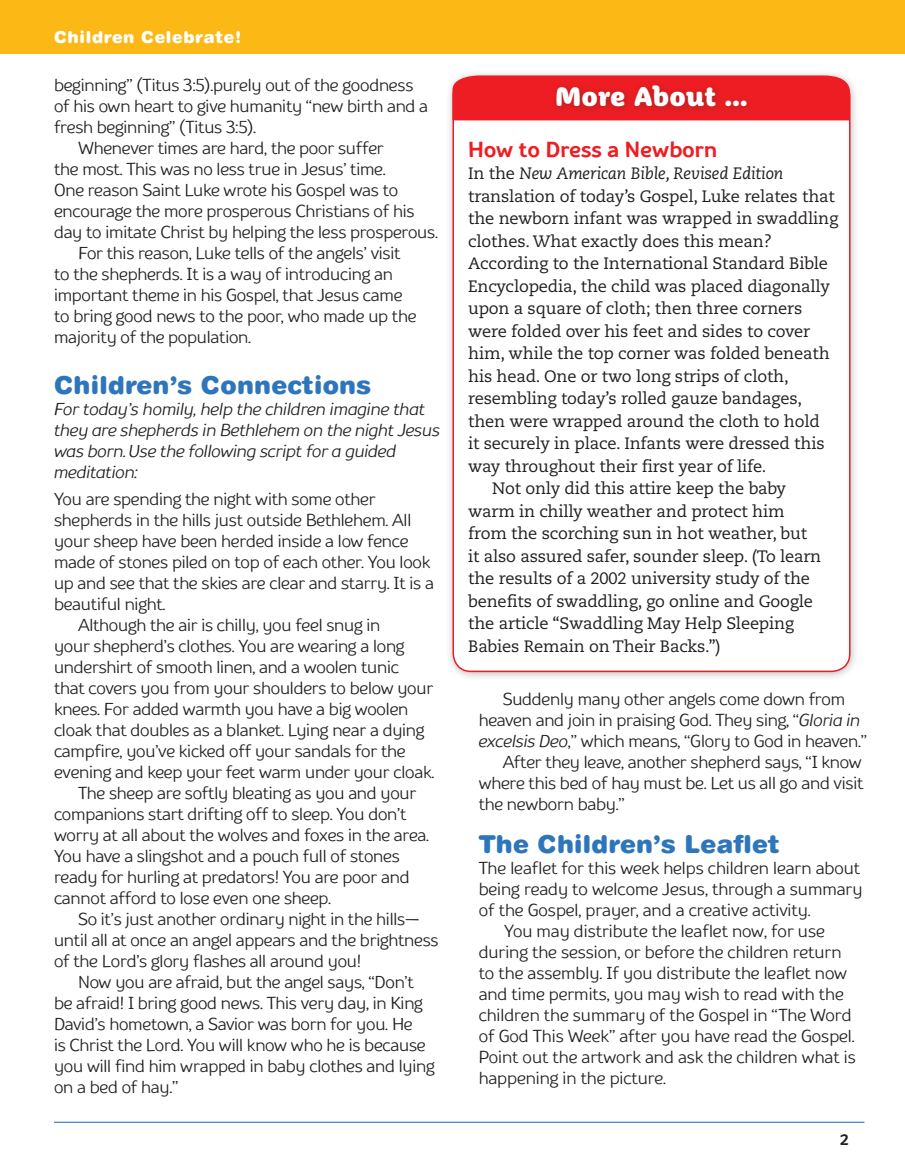
<style>
.page{position:relative;width:905px;height:1175px;background:#fff}
.page>*{position:absolute;margin:0;border:0;box-sizing:border-box;transform-origin:0 0}
.t1{font:27px "Winniethe Hoop";letter-spacing:.01em;color:#fff}
.t2{font:24.75px "Swiss 721 BT Black Rounded";letter-spacing:.01em;color:#2e76bc}
.t3{font:700 21.75px "TT Souses";letter-spacing:.01em;color:#ee1d23}
.t4{font:17.25px "TT Souses";letter-spacing:-.01em;color:#231f20}
.t5{font:italic 17.25px/21px "TT Souses";letter-spacing:-.01em;color:#231f20}
.t6{font:16.5px "Caecilia LT Std";letter-spacing:-.01em;color:#231f20}
.t7{font:italic 16.5px "Caecilia LT Std";letter-spacing:-.01em;color:#231f20}
.t8{font:16.5px "Swiss 721 BT Black Rounded";letter-spacing:.04em;color:#fff}
.t9{font:700 15px "TT Souses";color:#231f20}
.s1{font-style:normal}
.s2{font-style:italic}
</style>
<div class="page">
<div style="left:0;top:0;width:904px;height:53px;background:#fcb814"></div>
<hr style="left:54px;top:1121px;width:810px;height:1px;background:#2e76bc">
<div style="left:445px;top:70px;width:414px;height:611px;background:#231f20;opacity:.3"></div>
<div style="left:453px;top:78px;width:396px;height:593px;background:#fff;border-radius:18px"></div>
<div style="left:452px;top:75px;width:397px;height:45px;background:#ee1d23"></div>
<div style="left:549px;top:79px;width:206px;height:37px;background:#231f20;opacity:.3"></div>
<p class="t8" style="left:54px;top:27px;width:189px">Children Celebrate!</p>
<p class="t4" style="left:54px;top:73px;width:361px">beginning” (Titus 3:5).purely out of the goodness</p>
<p class="t4" style="left:54px;top:94px;width:375px">of his own heart to give humanity “new birth and a</p>
<p class="t4" style="left:54px;top:115px;width:203px">fresh beginning” (Titus 3:5).</p>
<p class="t4" style="left:78px;top:136px;width:307px">Whenever times are hard, the poor suffer</p>
<p class="t4" style="left:54px;top:157px;width:333px">the most. This was no less true in Jesus’ time.</p>
<p class="t4" style="left:54px;top:178px;width:346px">One reason Saint Luke wrote his Gospel was to</p>
<p class="t4" style="left:54px;top:199px;width:362px">encourage the more prosperous Christians of his</p>
<p class="t4" style="left:54px;top:220px;width:385px">day to imitate Christ by helping the less prosperous.</p>
<p class="t4" style="left:78px;top:241px;width:324px">For this reason, Luke tells of the angels’ visit</p>
<p class="t4" style="left:54px;top:262px;width:340px">to the shepherds. It is a way of introducing an</p>
<p class="t4" style="left:54px;top:283px;width:350px">important theme in his Gospel, that Jesus came</p>
<p class="t4" style="left:54px;top:304px;width:364px">to bring good news to the poor, who made up the</p>
<p class="t4" style="left:54px;top:325px;width:199px">majority of the population.</p>
<h2 class="t2" style="left:54px;top:370px;width:318px">Children’s Connections</h2>
<p class="t5" style="left:54px;top:398px;width:387px">For today’s homily, help the children imagine that they are shepherds in Bethlehem on the night Jesus was born. Use the following script for a guided meditation:</p>
<p class="t4" style="left:54px;top:487px;width:323px">You are spending the night with some other</p>
<p class="t4" style="left:54px;top:508px;width:359px">shepherds in the hills just outside Bethlehem. All</p>
<p class="t4" style="left:54px;top:529px;width:356px">your sheep have been herded inside a low fence</p>
<p class="t4" style="left:54px;top:550px;width:378px">made of stones piled on top of each other. You look</p>
<p class="t4" style="left:54px;top:571px;width:381px">up and see that the skies are clear and starry. It is a</p>
<p class="t4" style="left:54px;top:592px;width:113px">beautiful night.</p>
<p class="t4" style="left:78px;top:613px;width:304px">Although the air is chilly, you feel snug in</p>
<p class="t4" style="left:54px;top:634px;width:352px">your shepherd’s clothes. You are wearing a long</p>
<p class="t4" style="left:54px;top:655px;width:346px">undershirt of smooth linen, and a woolen tunic</p>
<p class="t4" style="left:54px;top:676px;width:381px">that covers you from your shoulders to below your</p>
<p class="t4" style="left:54px;top:697px;width:356px">knees. For added warmth you have a big woolen</p>
<p class="t4" style="left:54px;top:718px;width:372px">cloak that doubles as a blanket. Lying near a dying</p>
<p class="t4" style="left:54px;top:739px;width:353px">campfire, you’ve kicked off your sandals for the</p>
<p class="t4" style="left:54px;top:760px;width:382px">evening and keep your feet warm under your cloak.</p>
<p class="t4" style="left:78px;top:781px;width:340px">The sheep are softly bleating as you and your</p>
<p class="t4" style="left:54px;top:802px;width:354px">companions start drifting off to sleep. You don’t</p>
<p class="t4" style="left:54px;top:823px;width:376px">worry at all about the wolves and foxes in the area.</p>
<p class="t4" style="left:54px;top:844px;width:347px">You have a slingshot and a pouch full of stones</p>
<p class="t4" style="left:54px;top:865px;width:357px">ready for hurling at predators! You are poor and</p>
<p class="t4" style="left:54px;top:886px;width:279px">cannot afford to lose even one sheep.</p>
<p class="t4" style="left:78px;top:907px;width:343px">So it’s just another ordinary night in the hills—</p>
<p class="t4" style="left:54px;top:928px;width:386px">until all at once an angel appears and the brightness</p>
<p class="t4" style="left:54px;top:949px;width:309px">of the Lord’s glory flashes all around you!</p>
<p class="t4" style="left:78px;top:970px;width:337px">Now you are afraid, but the angel says, “Don’t</p>
<p class="t4" style="left:54px;top:991px;width:370px">be afraid! I bring good news. This very day, in King</p>
<p class="t4" style="left:54px;top:1012px;width:360px">David’s hometown, a Savior was born for you. He</p>
<p class="t4" style="left:54px;top:1033px;width:373px">is Christ the Lord. You will know who he is because</p>
<p class="t4" style="left:54px;top:1054px;width:382px">you will find him wrapped in baby clothes and lying</p>
<p class="t4" style="left:54px;top:1075px;width:126px">on a bed of hay.”</p>
<h1 class="t1" style="left:555px;top:80px;width:193px">More About ...</h1>
<p class="t3" style="left:468px;top:134px;width:250px">How to Dress a Newborn</p>
<p class="t7" style="left:468px;top:164px;width:316px"><span class="s1">In the</span> New American Bible, Revised Edition</p>
<p class="t6" style="left:468px;top:186px;width:368px">translation of today’s Gospel, Luke relates that</p>
<p class="t6" style="left:468px;top:209px;width:371px">the newborn infant was wrapped in swaddling</p>
<p class="t6" style="left:468px;top:231px;width:305px">clothes. What exactly does this mean?</p>
<p class="t6" style="left:468px;top:254px;width:361px">According to the International Standard Bible</p>
<p class="t6" style="left:468px;top:276px;width:363px">Encyclopedia, the child was placed diagonally</p>
<p class="t6" style="left:468px;top:299px;width:336px">upon a square of cloth; then three corners</p>
<p class="t6" style="left:468px;top:321px;width:343px">were folded over his feet and sides to cover</p>
<p class="t6" style="left:468px;top:344px;width:363px">him, while the top corner was folded beneath</p>
<p class="t6" style="left:468px;top:366px;width:322px">his head. One or two long strips of cloth,</p>
<p class="t6" style="left:468px;top:389px;width:335px">resembling today’s rolled gauze bandages,</p>
<p class="t6" style="left:468px;top:411px;width:353px">then were wrapped around the cloth to hold</p>
<p class="t6" style="left:468px;top:434px;width:358px">it securely in place. Infants were dressed this</p>
<p class="t6" style="left:468px;top:456px;width:300px">way throughout their first year of life.</p>
<p class="t6" style="left:492px;top:479px;width:295px">Not only did this attire keep the baby</p>
<p class="t6" style="left:468px;top:501px;width:318px">warm in chilly weather and protect him</p>
<p class="t6" style="left:468px;top:524px;width:340px">from the scorching sun in hot weather, but</p>
<p class="t6" style="left:468px;top:546px;width:354px">it also assured safer, sounder sleep. (To learn</p>
<p class="t6" style="left:468px;top:569px;width:343px">the results of a 2002 university study of the</p>
<p class="t6" style="left:468px;top:591px;width:346px">benefits of swaddling, go online and Google</p>
<p class="t6" style="left:468px;top:614px;width:327px">the article “Swaddling May Help Sleeping</p>
<p class="t6" style="left:468px;top:636px;width:254px">Babies Remain on Their Backs.”)</p>
<p class="t4" style="left:502px;top:687px;width:344px">Suddenly many other angels come down from</p>
<p class="t4" style="left:478px;top:708px;width:383px">heaven and join in praising God. They sing, “<span class="s2">Gloria in</span></p>
<p class="t4" style="left:478px;top:729px;width:390px"><span class="s2">excelsis Deo</span>,” which means, “Glory to God in heaven.”</p>
<p class="t4" style="left:502px;top:750px;width:360px">After they leave, another shepherd says, “I know</p>
<p class="t4" style="left:478px;top:771px;width:386px">where this bed of hay must be. Let us all go and visit</p>
<p class="t4" style="left:478px;top:792px;width:147px">the newborn baby.”</p>
<h2 class="t2" style="left:478px;top:829px;width:303px">The Children’s Leaflet</h2>
<p class="t4" style="left:478px;top:856px;width:383px">The leaflet for this week helps children learn about</p>
<p class="t4" style="left:478px;top:877px;width:385px">being ready to welcome Jesus, through a summary</p>
<p class="t4" style="left:478px;top:898px;width:333px">of the Gospel, prayer, and a creative activity.</p>
<p class="t4" style="left:504px;top:919px;width:322px">You may distribute the leaflet now, for use</p>
<p class="t4" style="left:478px;top:940px;width:364px">during the session, or before the children return</p>
<p class="t4" style="left:478px;top:961px;width:370px">to the assembly. If you distribute the leaflet now</p>
<p class="t4" style="left:478px;top:982px;width:366px">and time permits, you may wish to read with the</p>
<p class="t4" style="left:478px;top:1003px;width:374px">children the summary of the Gospel in “The Word</p>
<p class="t4" style="left:478px;top:1024px;width:377px">of God This Week” after you have read the Gospel.</p>
<p class="t4" style="left:478px;top:1045px;width:378px">Point out the artwork and ask the children what is</p>
<p class="t4" style="left:478px;top:1066px;width:189px">happening in the picture.</p>
<p class="t9" style="left:840px;top:1129px;width:10px">2</p>
</div>
